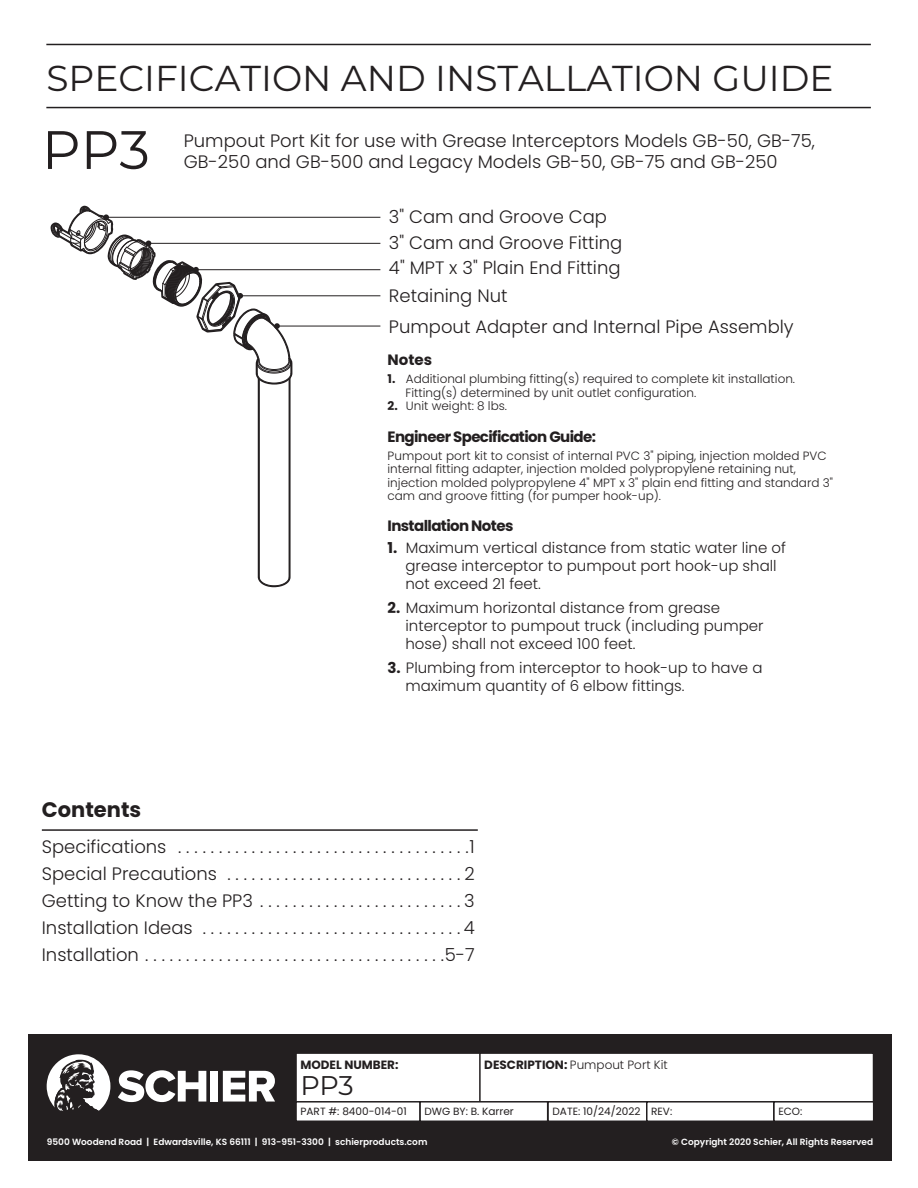
<style>
.page{position:relative;width:918px;height:1188px;background:#fff}
.page>*{position:absolute;margin:0;border:0;box-sizing:border-box;transform-origin:0 0}
.t1{font:54px "Montserrat";color:#231f20}
.t2{font:36px "Montserrat";color:#231f20}
.t3{font:27px "Montserrat";color:#231f20}
.t4{font:700 21px "Poppins";color:#231f20}
.t5{font:300 18px/27px "Poppins";color:#231f20;text-align:justify}
.t6{font:300 15px/18px "Poppins";color:#231f20}
.t7{font:700 15px "Poppins";letter-spacing:-.04em;color:#231f20}
.t8{font:300 12px/13.5px "Poppins";color:#231f20}
.t9{font:700 12px "Poppins";color:#231f20}
.t10{font:10.5px "Poppins";color:#231f20}
.t11{font:600 9px "Poppins";color:#fff}
.s1{font-weight:700}
</style>
<div class="page">
<hr style="left:277px;top:326px;width:103px;height:1px;background:#231f20">
<hr style="left:240px;top:295px;width:140px;height:1px;background:#231f20">
<hr style="left:106px;top:217px;width:274px;height:1px;background:#231f20">
<hr style="left:148px;top:243px;width:232px;height:1px;background:#231f20">
<hr style="left:196px;top:269px;width:184px;height:1px;background:#231f20">
<svg style="left:50px;top:206px;width:242px;height:381px"></svg>
<hr style="left:42px;top:829px;width:436px;height:2px;background:#231f20">
<hr style="left:46px;top:44px;width:825px;height:1px;background:#231f20">
<hr style="left:46px;top:107px;width:825px;height:1px;background:#231f20">
<div style="left:28px;top:1034px;width:864px;height:126px;background:#231f20"></div>
<div style="left:295px;top:1052px;width:579px;height:51px;background:#fff;border:2px solid #231f20"></div>
<div style="left:479px;top:1052px;width:395px;height:51px;background:#fff;border:2px solid #231f20"></div>
<div style="left:295px;top:1101px;width:126px;height:21px;background:#fff;border:2px solid #231f20"></div>
<div style="left:419px;top:1101px;width:129px;height:21px;background:#fff;border:2px solid #231f20"></div>
<div style="left:547px;top:1101px;width:101px;height:21px;background:#fff;border:2px solid #231f20"></div>
<div style="left:646px;top:1101px;width:129px;height:21px;background:#fff;border:2px solid #231f20"></div>
<div style="left:773px;top:1101px;width:101px;height:21px;background:#fff;border:2px solid #231f20"></div>
<svg style="left:47px;top:1054px;width:63px;height:57px"></svg>
<svg style="left:118px;top:1070px;width:88px;height:32px"></svg>
<div style="left:210px;top:1071px;width:8px;height:31px;background:#fff"></div>
<svg style="left:223px;top:1071px;width:52px;height:31px"></svg>
<h2 class="t2" style="left:46px;top:53px;width:789px">SPECIFICATION AND INSTALLATION GUIDE</h2>
<h1 class="t1" style="left:42px;top:113px;width:109px">PP3</h1>
<p class="t5" style="left:184px;top:130px;width:633px;line-height:21.6px">Pumpout Port Kit for use with Grease Interceptors Models GB-50, GB-75,<br>GB-250 and GB-500 and Legacy Models GB-50, GB-75 and GB-250</p>
<p class="t5" style="left:389px;top:204px;width:220px">3" Cam and Groove Cap</p>
<p class="t5" style="left:389px;top:230px;width:235px">3" Cam and Groove Fitting</p>
<p class="t5" style="left:389px;top:255px;width:233px">4" MPT x 3" Plain End Fitting</p>
<p class="t5" style="left:389px;top:282px;width:120px">Retaining Nut</p>
<p class="t5" style="left:389px;top:313px;width:406px">Pumpout Adapter and Internal Pipe Assembly</p>
<p class="t7" style="left:388px;top:352px;width:46px">Notes</p>
<p class="t8" style="left:405px;top:373px;width:391px;text-indent:-18px"><span class="s1">1.</span> Additional plumbing fitting(s) required to complete kit installation.<br>Fitting(s) determined by unit outlet configuration.</p>
<p class="t8" style="left:388px;top:400px;width:121px"><span class="s1">2.</span> Unit weight: 8 lbs.</p>
<p class="t7" style="left:388px;top:428px;width:210px">Engineer Specification Guide:</p>
<p class="t8" style="left:388px;top:449px;width:447px">Pumpout port kit to consist of internal PVC 3" piping, injection molded PVC internal fitting adapter, injection molded polypropylene retaining nut, injection molded polypropylene 4" MPT x 3" plain end fitting and standard 3" cam and groove fitting (for pumper hook-up).</p>
<p class="t7" style="left:388px;top:517px;width:127px">Installation Notes</p>
<p class="t6" style="left:405px;top:539px;width:382px;text-indent:-18px"><span class="s1">1.</span> Maximum vertical distance from static water line of grease interceptor to pumpout port hook-up shall not exceed 21 feet.</p>
<p class="t6" style="left:405px;top:599px;width:360px;text-indent:-18px"><span class="s1">2.</span> Maximum horizontal distance from grease interceptor to pumpout truck (including pumper hose) shall not exceed 100 feet.</p>
<p class="t6" style="left:405px;top:659px;width:359px;text-indent:-18px"><span class="s1">3.</span> Plumbing from interceptor to hook-up to have a maximum quantity of 6 elbow fittings.</p>
<p class="t4" style="left:42px;top:797px;width:101px">Contents</p>
<p class="t5" style="left:42px;top:833px;width:435px">Specifications . . . . . . . . . . . . . . . . . . . . . . . . . . . . . . . . . . . .1<br>Special Precautions . . . . . . . . . . . . . . . . . . . . . . . . . . . . . 2<br>Getting to Know the PP3 . . . . . . . . . . . . . . . . . . . . . . . . . 3<br>Installation Ideas . . . . . . . . . . . . . . . . . . . . . . . . . . . . . . . . 4<br>Installation . . . . . . . . . . . . . . . . . . . . . . . . . . . . . . . . . . . . .5-7</p>
<p class="t9" style="left:300px;top:1058px;width:100px">MODEL NUMBER:</p>
<h3 class="t3" style="left:300px;top:1066px;width:55px">PP3</h3>
<p class="t8" style="left:484px;top:1058px;width:185px"><span class="s1">DESCRIPTION:</span> Pumpout Port Kit</p>
<p class="t10" style="left:300px;top:1105px;width:108px">PART #: 8400-014-01</p>
<p class="t10" style="left:425px;top:1105px;width:91px">DWG BY: B. Karrer</p>
<p class="t10" style="left:553px;top:1105px;width:121px">DATE: 10/24/2022 REV:</p>
<p class="t10" style="left:778px;top:1105px;width:25px">ECO:</p>
<p class="t11" style="left:47px;top:1137px;width:382px">9500 Woodend Road | Edwardsville, KS 66111 | 913-951-3300 | schierproducts.com</p>
<p class="t11" style="left:672px;top:1137px;width:203px">© Copyright 2020 Schier, All Rights Reserved</p>
</div>
